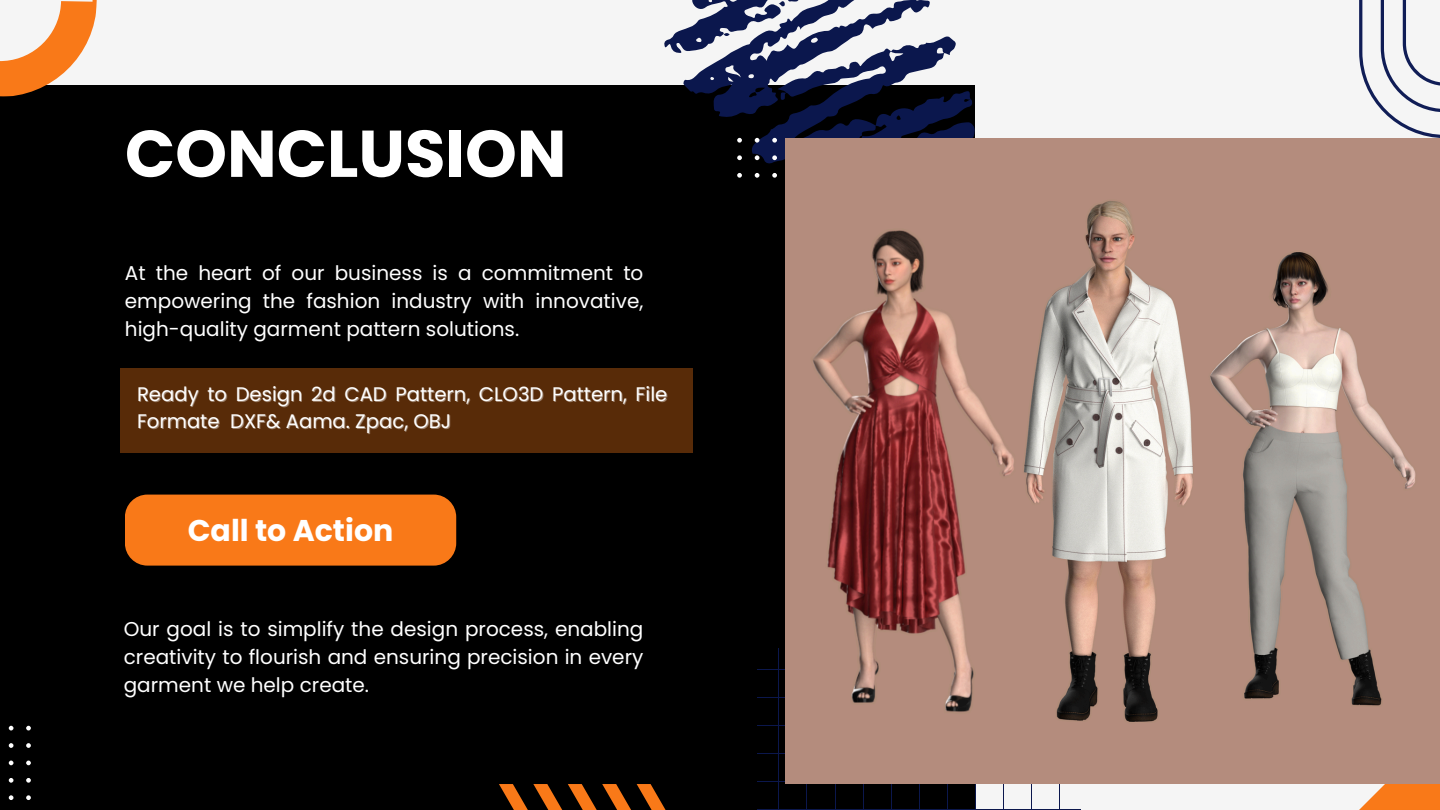
<style>
.page{position:relative;width:1440px;height:810px;background:#f5f5f5}
.page>*{position:absolute;margin:0;border:0;box-sizing:border-box;transform-origin:0 0}
.t1{font:700 66px "Poppins";color:#fff}
.t2{font:700 30px "Poppins";color:#fff}
.t3{font:20px/27.8px "Poppins";color:#fff;text-align:justify}
.t4{font:19.6px "Poppins";color:#fff}
</style>
<div class="page">
<div style="left:0;top:85px;width:975px;height:725px;background:#000"></div>
<hr style="left:757px;top:670px;width:324px;height:1px;background:#0b174d">
<hr style="left:757px;top:698px;width:324px;height:1px;background:#0b174d">
<hr style="left:757px;top:726px;width:324px;height:1px;background:#0b174d">
<hr style="left:757px;top:754px;width:324px;height:1px;background:#0b174d">
<hr style="left:757px;top:782px;width:324px;height:1px;background:#0b174d">
<hr style="left:757px;top:809px;width:324px;height:1px;background:#0b174d">
<hr style="left:1059px;top:648px;width:1px;height:162px;background:#0b174d">
<hr style="left:1031px;top:648px;width:1px;height:162px;background:#0b174d">
<hr style="left:1003px;top:648px;width:1px;height:162px;background:#0b174d">
<hr style="left:975px;top:648px;width:1px;height:162px;background:#0b174d">
<hr style="left:947px;top:648px;width:1px;height:162px;background:#0b174d">
<hr style="left:919px;top:648px;width:1px;height:162px;background:#0b174d">
<hr style="left:891px;top:648px;width:1px;height:162px;background:#0b174d">
<hr style="left:863px;top:648px;width:1px;height:162px;background:#0b174d">
<hr style="left:835px;top:648px;width:1px;height:162px;background:#0b174d">
<hr style="left:807px;top:648px;width:1px;height:162px;background:#0b174d">
<hr style="left:779px;top:648px;width:1px;height:162px;background:#0b174d">
<div style="left:125px;top:495px;width:331px;height:71px;background:#f97918;border-radius:22px"></div>
<svg style="left:1359px;top:0;width:81px;height:138px"></svg>
<svg style="left:1359px;top:784px;width:81px;height:26px"></svg>
<svg style="left:499px;top:784px;width:167px;height:26px"></svg>
<svg style="left:664px;top:0;width:311px;height:178px"></svg>
<svg style="left:26px;top:726px;width:5px;height:4px"></svg>
<svg style="left:26px;top:743px;width:5px;height:5px"></svg>
<svg style="left:26px;top:761px;width:5px;height:4px"></svg>
<svg style="left:26px;top:778px;width:5px;height:5px"></svg>
<svg style="left:26px;top:795px;width:5px;height:5px"></svg>
<svg style="left:9px;top:726px;width:4px;height:4px"></svg>
<svg style="left:9px;top:743px;width:4px;height:5px"></svg>
<svg style="left:9px;top:761px;width:4px;height:4px"></svg>
<svg style="left:9px;top:778px;width:4px;height:5px"></svg>
<svg style="left:9px;top:795px;width:4px;height:5px"></svg>
<svg style="left:0;top:0;width:97px;height:97px"></svg>
<img style="left:785px;top:138px;width:655px;height:646px">
<div style="left:120px;top:368px;width:573px;height:85px;background:#582b08"></div>
<p class="t1" style="left:125px;top:108px;width:443px">CONCLUSION</p>
<p class="t3" style="left:125px;top:259px;width:520px">At the heart of our business is a commitment to empowering the fashion industry with innovative, high-quality garment pattern solutions.</p>
<h1 class="t4" style="left:137px;top:381px;width:532px">Ready to Design 2d CAD Pattern, CLO3D Pattern, File</h1>
<p class="t4" style="left:137px;top:408px;width:84px">Formate</p>
<h2 class="t4" style="left:230px;top:408px;width:223px">DXF&amp; Aama. Zpac, OBJ</h2>
<p class="t2" style="left:188px;top:509px;width:207px">Call to Action</p>
<p class="t3" style="left:124px;top:616px;width:521px">Our goal is to simplify the design process, enabling creativity to flourish and ensuring precision in every garment we help create.</p>
</div>
